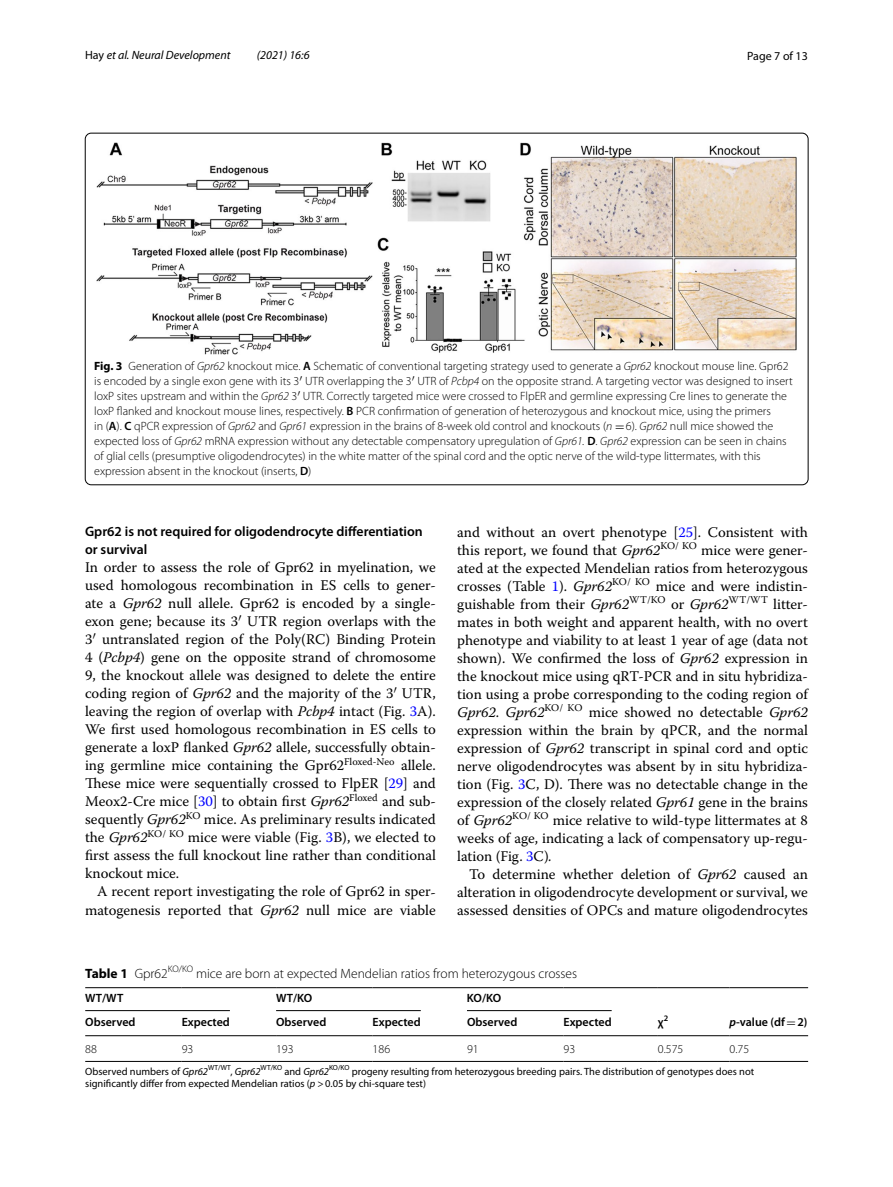
<style>
.page{position:relative;width:893px;height:1187px;background:#fff}
.page>*{position:absolute;margin:0;border:0;box-sizing:border-box;transform-origin:0 0}
.t1{font:14.7px/18px "Warnock Pro";color:#000;text-align:justify}
.t2{font:600 13.8px/18px "Myriad Pro";color:#000}
.t3{font:300 13.5px "Myriad Pro";color:#000}
.t4{font:300 12px/15px "Myriad Pro";color:#000}
.t5{font:600 12px "Myriad Pro";color:#000}
.t6{font:italic 12px "Myriad Pro";color:#000}
.t7{font:12px "Myriad Pro";color:#000}
.t8{font:10.5px/12.8px "Myriad Pro";color:#000}
.s1{font-style:normal}
.s2{font-weight:700}
.s3{font-style:italic}
.s4{font-weight:600}
.s5{font-family:"MTSY";font-weight:400}
.s6{color:#00f}
</style>
<div class="page">
<img style="left:96px;top:142px;width:701px;height:212px">
<hr style="left:85px;top:987px;width:97px;height:1px;background:#000">
<hr style="left:182px;top:987px;width:94px;height:1px;background:#000">
<hr style="left:276px;top:987px;width:97px;height:1px;background:#000">
<hr style="left:373px;top:987px;width:94px;height:1px;background:#000">
<hr style="left:467px;top:987px;width:96px;height:1px;background:#000">
<hr style="left:563px;top:987px;width:95px;height:1px;background:#000">
<hr style="left:658px;top:987px;width:72px;height:1px;background:#000">
<hr style="left:730px;top:987px;width:78px;height:1px;background:#000">
<hr style="left:85px;top:1035px;width:97px;height:1px;background:#000">
<hr style="left:182px;top:1035px;width:94px;height:1px;background:#000">
<hr style="left:276px;top:1035px;width:97px;height:1px;background:#000">
<hr style="left:373px;top:1035px;width:94px;height:1px;background:#000">
<hr style="left:467px;top:1035px;width:96px;height:1px;background:#000">
<hr style="left:563px;top:1035px;width:95px;height:1px;background:#000">
<hr style="left:658px;top:1035px;width:72px;height:1px;background:#000">
<hr style="left:730px;top:1035px;width:78px;height:1px;background:#000">
<hr style="left:85px;top:1061px;width:97px;height:1px;background:#000">
<hr style="left:182px;top:1061px;width:94px;height:1px;background:#000">
<hr style="left:276px;top:1061px;width:97px;height:1px;background:#000">
<hr style="left:373px;top:1061px;width:94px;height:1px;background:#000">
<hr style="left:467px;top:1061px;width:96px;height:1px;background:#000">
<hr style="left:563px;top:1061px;width:95px;height:1px;background:#000">
<hr style="left:658px;top:1061px;width:72px;height:1px;background:#000">
<hr style="left:730px;top:1061px;width:78px;height:1px;background:#000">
<hr style="left:85px;top:1010px;width:145px;height:1px;background:#000">
<hr style="left:276px;top:1010px;width:145px;height:1px;background:#000">
<hr style="left:467px;top:1010px;width:145px;height:1px;background:#000">
<p class="t6" style="left:85px;top:48px;width:147px"><span class="s1">Hay</span> et al. Neural Development</p>
<p class="t6" style="left:257px;top:48px;width:54px">(2021) 16:6</p>
<p class="t7" style="left:747px;top:48px;width:62px">Page 7 of 13</p>
<p class="t4" style="left:94px;top:358px;width:700px"><span class="s2">Fig. 3</span> Generation of <span class="s3">Gpr62</span> knockout mice. <span class="s4">A</span> Schematic of conventional targeting strategy used to generate a <span class="s3">Gpr62</span> knockout mouse line. Gpr62 is encoded by a single exon gene with its 3 UTR overlapping the 3 UTR of <span class="s3">Pcbp4</span> on the opposite strand. A targeting vector was designed to insert loxP sites upstream and within the <span class="s3">Gpr62</span> 3 UTR. Correctly targeted mice were crossed to FlpER and germline expressing Cre lines to generate the loxP flanked and knockout mouse lines, respectively. <span class="s4">B</span> PCR confirmation of generation of heterozygous and knockout mice, using the primers<br>in (<span class="s4">A</span>). <span class="s4">C</span> qPCR expression of <span class="s3">Gpr62</span> and <span class="s3">Gpr61</span> expression in the brains of 8-week old control and knockouts (<span class="s3">n</span> <span class="s5">=</span>6). <span class="s3">Gpr62</span> null mice showed the expected loss of <span class="s3">Gpr62</span> mRNA expression without any detectable compensatory upregulation of <span class="s3">Gpr61.</span> <span class="s4">D</span>. <span class="s3">Gpr62</span> expression can be seen in chains of glial cells (presumptive oligodendrocytes) in the white matter of the spinal cord and the optic nerve of the wild-type littermates, with this expression absent in the knockout (inserts, <span class="s4">D</span>)</p>
<p class="t2" style="left:85px;top:522px;width:339px">Gpr62 is not required for oligodendrocyte differentiation or survival</p>
<p class="t1" style="left:85px;top:558px;width:352px">In order to assess the role of Gpr62 in myelination, we used homologous recombination in ES cells to gener&shy;ate a <span class="s3">Gpr62</span> null allele. Gpr62 is encoded by a single&shy;exon gene; because its 3 UTR region overlaps with the 3 untranslated region of the Poly(RC) Binding Protein 4 (<span class="s3">Pcbp4</span>) gene on the opposite strand of chromosome 9, the knockout allele was designed to delete the entire coding region of <span class="s3">Gpr62</span> and the majority of the 3 UTR, leaving the region of overlap with <span class="s3">Pcbp4</span> intact (Fig. <span class="s6">3</span>A).<br>We first used homologous recombination in ES cells to generate a loxP flanked <span class="s3">Gpr62</span> allele, successfully obtain&shy;ing germline mice containing the Gpr62<sup>Floxed-Neo</sup> allele.<br>These mice were sequentially crossed to FlpER [<span class="s6">29</span>] and Meox2-Cre mice [<span class="s6">30</span>] to obtain first <span class="s3">Gpr62</span><sup>Floxed</sup> and sub&shy;sequently <span class="s3">Gpr62</span><sup>KO</sup> mice. As preliminary results indicated the <span class="s3">Gpr62</span><sup>KO/</sup> <sup>KO</sup> mice were viable (Fig. <span class="s6">3</span>B), we elected to first assess the full knockout line rather than conditional knockout mice.</p>
<p class="t1" style="left:85px;top:882px;width:352px;text-align:right">A recent report investigating the role of Gpr62 in sper&shy;matogenesis reported that <span class="s3">Gpr62</span> null mice are viable</p>
<p class="t1" style="left:457px;top:522px;width:352px">and without an overt phenotype [<span class="s6">25</span>]. Consistent with this report, we found that <span class="s3">Gpr62</span><sup>KO/</sup> <sup>KO</sup> mice were gener&shy;ated at the expected Mendelian ratios from heterozygous crosses (Table <span class="s6">1</span>). <span class="s3">Gpr62</span><sup>KO/</sup> <sup>KO</sup> mice and were indistin&shy;guishable from their <span class="s3">Gpr62</span><sup>WT/KO</sup> or <span class="s3">Gpr62</span><sup>WT/WT</sup> litter&shy;mates in both weight and apparent health, with no overt phenotype and viability to at least 1 year of age (data not shown). We confirmed the loss of <span class="s3">Gpr62</span> expression in the knockout mice using qRT-PCR and in situ hybridiza&shy;tion using a probe corresponding to the coding region of <span class="s3">Gpr62</span>. <span class="s3">Gpr62</span><sup>KO/</sup> <sup>KO</sup> mice showed no detectable <span class="s3">Gpr62 </span>expression within the brain by qPCR, and the normal expression of <span class="s3">Gpr62</span> transcript in spinal cord and optic nerve oligodendrocytes was absent by in situ hybridiza&shy;tion (Fig. <span class="s6">3</span>C, D). There was no detectable change in the expression of the closely related <span class="s3">Gpr61</span> gene in the brains of <span class="s3">Gpr62</span><sup>KO/</sup> <sup>KO</sup> mice relative to wild-type littermates at 8 weeks of age, indicating a lack of compensatory up-regu&shy;lation (Fig. <span class="s6">3</span>C)<span class="s3">.</span></p>
<p class="t1" style="left:457px;top:864px;width:352px;text-indent:12px">To determine whether deletion of <span class="s3">Gpr62</span> caused an alteration in oligodendrocyte development or survival, we assessed densities of OPCs and mature oligodendrocytes</p>
<p class="t3" style="left:85px;top:965px;width:493px"><span class="s2">Table 1</span> Gpr62<sup>KO/KO</sup> mice are born at expected Mendelian ratios from heterozygous crosses</p>
<p class="t5" style="left:85px;top:990px;width:40px">WT/WT</p>
<p class="t5" style="left:276px;top:990px;width:38px">WT/KO</p>
<p class="t5" style="left:467px;top:990px;width:36px">KO/KO</p>
<p class="t5" style="left:85px;top:1014px;width:52px">Observed</p>
<p class="t5" style="left:182px;top:1014px;width:50px">Expected</p>
<p class="t5" style="left:276px;top:1014px;width:52px">Observed</p>
<p class="t5" style="left:373px;top:1014px;width:50px">Expected</p>
<p class="t5" style="left:467px;top:1014px;width:52px">Observed</p>
<p class="t5" style="left:563px;top:1014px;width:50px">Expected</p>
<p class="t5" style="left:658px;top:1014px;width:12px">χ<sup>2</sup></p>
<p class="t5" style="left:730px;top:1014px;width:79px"><span class="s3">p</span>-value (df<span class="s5">=</span>2)</p>
<p class="t4" style="left:85px;top:1041px;width:13px">88</p>
<p class="t4" style="left:182px;top:1041px;width:13px">93</p>
<p class="t4" style="left:276px;top:1041px;width:19px">193</p>
<p class="t4" style="left:373px;top:1041px;width:19px">186</p>
<p class="t4" style="left:467px;top:1041px;width:13px">91</p>
<p class="t4" style="left:563px;top:1041px;width:13px">93</p>
<p class="t4" style="left:658px;top:1041px;width:27px">0.575</p>
<p class="t4" style="left:730px;top:1041px;width:21px">0.75</p>
<p class="t8" style="left:85px;top:1064px;width:670px">Observed numbers of <span class="s3">Gpr62</span><sup>WT/WT</sup>, <span class="s3">Gpr62</span><sup>WT/KO</sup> and <span class="s3">Gpr62</span><sup>KO/KO</sup> progeny resulting from heterozygous breeding pairs. The distribution of genotypes does not significantly differ from expected Mendelian ratios (<span class="s3">p</span> &gt;0.05 by chi-square test)</p>
</div>
